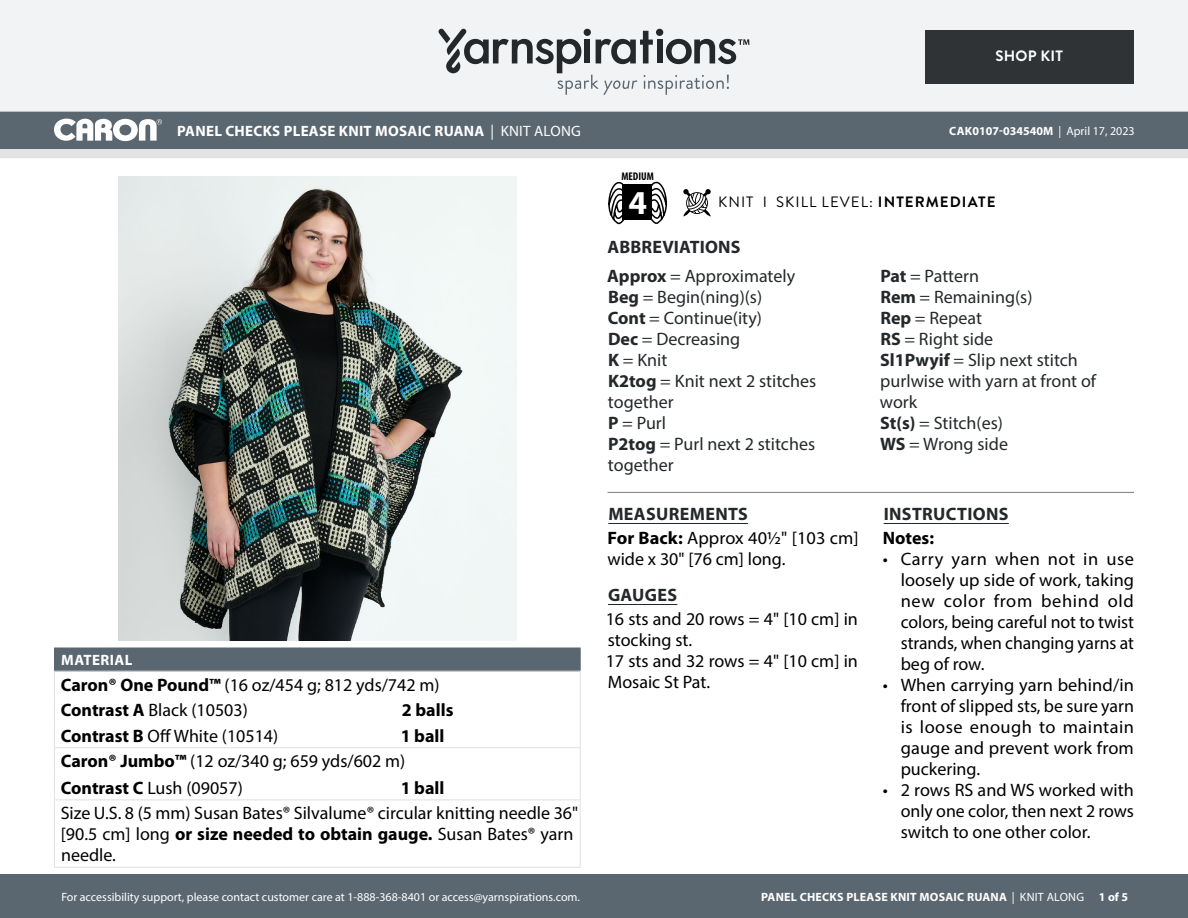
<style>
.page{position:relative;width:1188px;height:918px;background:#fff}
.page>*{position:absolute;margin:0;border:0;box-sizing:border-box;transform-origin:0 0}
.t1{font:700 33.6px "Myriad Pro";color:#fff}
.Materials_-_Needle{font:18px/21px "Myriad Pro";color:#000;text-align:justify}
.Abbreviations_-_With{font:18px/21px "Myriad Pro";color:#24282a}
.Body_-_NO_Automatic{font:18px/21px "Myriad Pro";color:#000}
.Materials_-_Brand{font:18px "Myriad Pro";color:#000}
.Material_-__Colors_i{font:18px "Myriad Pro";color:#000}
.Body_-__Auto_Style_w{font:18px/21px "Myriad Pro";color:#000}
.Body_-_HEADERS_-_Und{font:700 18px "Myriad Pro";letter-spacing:.02em;color:#24282a}
.Material_-__Colors_i-2{font:700 18px "Myriad Pro";color:#000}
.Body_-__Auto_Style_w-2{font:700 18px "Myriad Pro";color:#000}
.Header_-_Name___Type{font:700 15px "Myriad Pro";letter-spacing:.02em;color:#fff}
.Type_of_pattern___Sk{font:15px "Brandon Grotesque";letter-spacing:.07em;color:#000}
.Materials_-__Header{font:700 15px "Myriad Pro";letter-spacing:.03em;color:#fff}
.t2{font:700 15px "Brandon Grotesque";letter-spacing:.02em;color:#fff}
.t3{font:12px "Myriad Pro";color:#fff}
.Footer_-_Sku___Date{font:700 12px "Myriad Pro";letter-spacing:.02em;color:#fff}
.Footer_-_Sku___Date-2{font:700 12px "Myriad Pro";color:#fff}
.t4{font:700 condensed 11.25px "Myriad Pro";color:#000}
.s1{font-weight:400}
.s2{font-weight:700}
</style>
<div class="page">
<div style="left:0;top:875px;width:1188px;height:43px;background:#5a6670"></div>
<div style="left:0;top:149px;width:1188px;height:9px;background:#e4e3e3"></div>
<div style="left:0;top:111px;width:1188px;height:38px;background:#5a6670"></div>
<div style="left:0;top:0;width:1188px;height:112px;background:#f2f3f4"></div>
<svg style="left:438px;top:29px;width:311px;height:66px"></svg>
<div style="left:925px;top:30px;width:209px;height:54px;background:#2f3336"></div>
<svg style="left:683px;top:189px;width:28px;height:28px"></svg>
<svg style="left:608px;top:181px;width:18px;height:43px"></svg>
<svg style="left:649px;top:181px;width:18px;height:43px"></svg>
<div style="left:622px;top:185px;width:30px;height:35px;background:#000"></div>
<svg style="left:54px;top:119px;width:108px;height:22px"></svg>
<hr style="left:608px;top:523px;width:140px;height:1px;background:#24282a">
<hr style="left:608px;top:604px;width:69px;height:1px;background:#24282a">
<hr style="left:884px;top:523px;width:125px;height:1px;background:#24282a">
<hr style="left:608px;top:492px;width:526px;height:1px;background:#7d7d7d">
<div style="left:54px;top:648px;width:526px;height:23px;background:#5a6670"></div>
<hr style="left:54px;top:671px;width:342px;height:1px;background:#e4e3e3">
<hr style="left:396px;top:671px;width:185px;height:1px;background:#e4e3e3">
<hr style="left:54px;top:747px;width:342px;height:1px;background:#e4e3e3">
<hr style="left:396px;top:747px;width:185px;height:1px;background:#e4e3e3">
<svg style="left:54px;top:670px;width:1px;height:129px"></svg>
<svg style="left:580px;top:648px;width:1px;height:151px"></svg>
<hr style="left:54px;top:800px;width:1px;height:67px;background:#e4e3e3">
<hr style="left:54px;top:799px;width:342px;height:1px;background:#e4e3e3">
<hr style="left:396px;top:799px;width:185px;height:1px;background:#e4e3e3">
<hr style="left:580px;top:800px;width:1px;height:67px;background:#e4e3e3">
<hr style="left:54px;top:867px;width:342px;height:1px;background:#e4e3e3">
<hr style="left:396px;top:867px;width:185px;height:1px;background:#e4e3e3">
<img style="left:118px;top:177px;width:398px;height:463px">
<p class="Header_-_Name___Type" style="left:177px;top:121px;width:405px">PANEL CHECKS PLEASE KNIT MOSAIC RUANA <span class="s1">| KNIT ALONG</span></p>
<p class="Materials_-__Header" style="left:61px;top:650px;width:73px">MATERIAL</p>
<p class="Materials_-_Brand" style="left:61px;top:674px;width:380px"><span class="s2">Caron® One Pound™</span> (16 oz/454 g; 812 yds/742 m)</p>
<p class="Material_-__Colors_i" style="left:61px;top:699px;width:189px"><span class="s2">Contrast A</span> Black (10503)</p>
<p class="Material_-__Colors_i-2" style="left:402px;top:698px;width:53px">2 balls</p>
<p class="Material_-__Colors_i" style="left:61px;top:725px;width:219px"><span class="s2">Contrast B</span> Off White (10514)</p>
<p class="Material_-__Colors_i-2" style="left:401px;top:724px;width:45px">1 ball</p>
<p class="Materials_-_Brand" style="left:61px;top:750px;width:346px"><span class="s2">Caron® Jumbo™</span> (12 oz/340 g; 659 yds/602 m)</p>
<p class="Material_-__Colors_i" style="left:61px;top:777px;width:183px"><span class="s2">Contrast C</span> Lush (09057)</p>
<p class="Material_-__Colors_i-2" style="left:401px;top:776px;width:45px">1 ball</p>
<p class="Materials_-_Needle" style="left:61px;top:803px;width:519px;text-align:left">Size U.S. 8 (5 mm) Susan Bates® Silvalume® circular knitting needle 36" [90.5 cm] long <span class="s2">or size needed to obtain gauge.</span> Susan Bates® yarn needle.</p>
<p class="t3" style="left:61px;top:889px;width:520px">For accessibility support, please contact customer care at 1-888-368-8401 or access@yarnspirations.com.</p>
<p class="t2" style="left:995px;top:46px;width:69px">SHOP KIT</p>
<p class="t4" style="left:621px;top:169px;width:34px">MEDIUM</p>
<h1 class="t1" style="left:629px;top:180px;width:20px">4</h1>
<p class="Footer_-_Sku___Date-2" style="left:949px;top:123px;width:187px">CAK0107-034540M <span class="s1">| April 17, 2023</span></p>
<p class="Type_of_pattern___Sk" style="left:718px;top:192px;width:279px">KNIT I SKILL LEVEL: <span class="s2">INTERMEDIATE</span></p>
<p class="Body_-_HEADERS_-_Und" style="left:608px;top:235px;width:135px">ABBREVIATIONS</p>
<p class="Abbreviations_-_With" style="left:607px;top:265px;width:189px"><span class="s2">Approx</span> = Approximately</p>
<p class="Abbreviations_-_With" style="left:608px;top:286px;width:156px"><span class="s2">Beg</span> = Begin(ning)(s)</p>
<p class="Abbreviations_-_With" style="left:608px;top:307px;width:156px"><span class="s2">Cont</span> = Continue(ity)</p>
<p class="Abbreviations_-_With" style="left:608px;top:328px;width:134px"><span class="s2">Dec</span> = Decreasing</p>
<p class="Abbreviations_-_With" style="left:608px;top:349px;width:61px"><span class="s2">K</span> = Knit</p>
<p class="Abbreviations_-_With" style="left:608px;top:370px;width:210px"><span class="s2">K2tog</span> = Knit next 2 stitches together</p>
<p class="Abbreviations_-_With" style="left:608px;top:412px;width:60px"><span class="s2">P</span> = Purl</p>
<p class="Abbreviations_-_With" style="left:608px;top:433px;width:209px"><span class="s2">P2tog</span> = Purl next 2 stitches together</p>
<p class="Body_-_HEADERS_-_Und" style="left:608px;top:503px;width:141px">MEASUREMENTS</p>
<p class="Body_-__Auto_Style_w" style="left:608px;top:528px;width:253px"><span class="s2">For Back:</span> Approx 40½" [103 cm] wide x 30" [76 cm] long.</p>
<p class="Body_-_HEADERS_-_Und" style="left:608px;top:584px;width:71px">GAUGES</p>
<p class="Body_-_NO_Automatic" style="left:606px;top:609px;width:254px">16 sts and 20 rows = 4" [10 cm] in stocking st.</p>
<p class="Body_-_NO_Automatic" style="left:606px;top:651px;width:254px">17 sts and 32 rows = 4" [10 cm] in<br>Mosaic St Pat.</p>
<p class="Abbreviations_-_With" style="left:880px;top:265px;width:100px"><span class="s2">Pat</span> = Pattern</p>
<p class="Abbreviations_-_With" style="left:880px;top:286px;width:154px"><span class="s2">Rem</span> = Remaining(s)</p>
<p class="Abbreviations_-_With" style="left:880px;top:307px;width:103px"><span class="s2">Rep</span> = Repeat</p>
<p class="Abbreviations_-_With" style="left:880px;top:328px;width:114px"><span class="s2">RS</span> = Right side</p>
<p class="Abbreviations_-_With" style="left:880px;top:349px;width:218px"><span class="s2">Sl1Pwyif</span> = Slip next stitch purlwise with yarn at front of work</p>
<p class="Abbreviations_-_With" style="left:880px;top:412px;width:124px"><span class="s2">St(s)</span> = Stitch(es)</p>
<p class="Abbreviations_-_With" style="left:880px;top:433px;width:129px"><span class="s2">WS</span> = Wrong side</p>
<p class="Body_-_HEADERS_-_Und" style="left:884px;top:503px;width:126px">INSTRUCTIONS</p>
<p class="Body_-__Auto_Style_w-2" style="left:883px;top:527px;width:53px">Notes:</p>
<p class="Materials_-_Needle" style="left:901px;top:549px;width:235px;text-indent:-18px">• Carry yarn when not in use loosely up side of work, taking new color from behind old colors, being careful not to twist strands, when changing yarns at beg of row.</p>
<p class="Materials_-_Needle" style="left:901px;top:675px;width:235px;text-indent:-18px">• When carrying yarn behind/in front of slipped sts, be sure yarn is loose enough to maintain gauge and prevent work from puckering.</p>
<p class="Materials_-_Needle" style="left:901px;top:780px;width:235px;text-indent:-18px">• 2 rows RS and WS worked with only one color, then next 2 rows switch to one other color.</p>
<p class="Footer_-_Sku___Date" style="left:761px;top:889px;width:368px">PANEL CHECKS PLEASE KNIT MOSAIC RUANA <span class="s1">| KNIT ALONG</span> 1 of 5</p>
</div>
